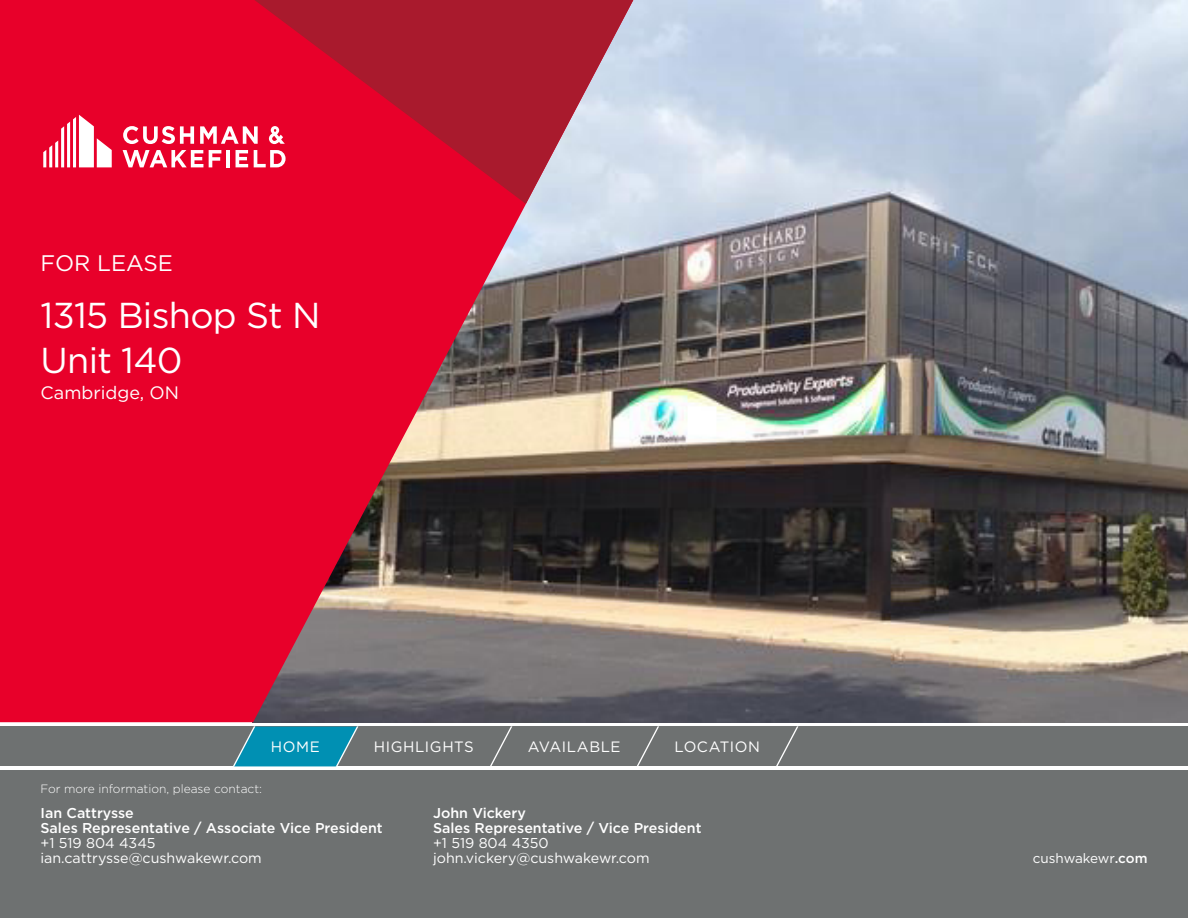
<style>
.page{position:relative;width:1188px;height:918px;background:#fff}
.page>*{position:absolute;margin:0;border:0;box-sizing:border-box;transform-origin:0 0}
.t1{font:36px/44.4px "Gotham";letter-spacing:-.02em;color:#fff}
.t2{font:22.5px "Gotham";color:#fff}
.t3{font:18px "Gotham";color:#fff}
.t4{font:15px "Gotham";letter-spacing:.04em;color:#fff}
.t5{font:500 14.25px/15px "Gotham";color:#fff}
.t6{font:14.25px/15px "Gotham";color:#fff}
.t7{font:13.5px "Gotham";letter-spacing:-.005em;color:#fff}
.t8{font:300 12px "Gotham";color:#fff}
.s1{font-weight:500}
</style>
<div class="page">
<div style="left:0;top:726px;width:1188px;height:40px;background:#6e7171"></div>
<div style="left:0;top:770px;width:1188px;height:148px;background:#6e7171"></div>
<svg style="left:233px;top:726px;width:126px;height:41px"></svg>
<svg style="left:490px;top:726px;width:23px;height:40px"></svg>
<svg style="left:637px;top:726px;width:22px;height:40px"></svg>
<svg style="left:776px;top:726px;width:23px;height:40px"></svg>
<img style="left:633px;top:0;width:555px;height:722px">
<svg style="left:0;top:0;width:633px;height:722px;background:#c22640"></svg>
<svg style="left:254px;top:0;width:379px;height:204px;background:#c52c47"></svg>
<svg style="left:43px;top:115px;width:69px;height:52px"></svg>
<hr style="left:226px;top:150px;width:4px;height:17px;background:#fff">
<svg style="left:236px;top:150px;width:12px;height:17px"></svg>
<svg style="left:254px;top:150px;width:32px;height:17px"></svg>
<svg style="left:123px;top:126px;width:71px;height:18px"></svg>
<svg style="left:200px;top:126px;width:58px;height:18px"></svg>
<svg style="left:209px;top:150px;width:12px;height:17px"></svg>
<svg style="left:123px;top:150px;width:80px;height:17px"></svg>
<svg style="left:269px;top:126px;width:16px;height:18px"></svg>
<h2 class="t2" style="left:41px;top:248px;width:134px">FOR LEASE</h2>
<h1 class="t1" style="left:41px;top:293px;width:282px">1315 Bishop St N<br>Unit 140</h1>
<p class="t3" style="left:41px;top:381px;width:140px">Cambridge, ON</p>
<p class="t4" style="left:271px;top:737px;width:51px">HOME</p>
<p class="t4" style="left:374px;top:737px;width:101px">HIGHLIGHTS</p>
<p class="t4" style="left:528px;top:737px;width:94px">AVAILABLE</p>
<p class="t4" style="left:675px;top:737px;width:87px">LOCATION</p>
<p class="t8" style="left:40px;top:781px;width:223px">For more information, please contact:</p>
<p class="t5" style="left:40px;top:806px;width:344px">Ian Cattrysse<br>Sales Representative / Associate Vice President</p>
<p class="t6" style="left:40px;top:836px;width:223px">+1 519 804 4345 ian.cattrysse@cushwakewr.com</p>
<p class="t5" style="left:433px;top:806px;width:270px">John Vickery<br>Sales Representative / Vice President</p>
<p class="t6" style="left:433px;top:836px;width:218px">+1 519 804 4350 john.vickery@cushwakewr.com</p>
<p class="t7" style="left:1033px;top:850px;width:116px">cushwakewr<span class="s1">.com</span></p>
</div>
